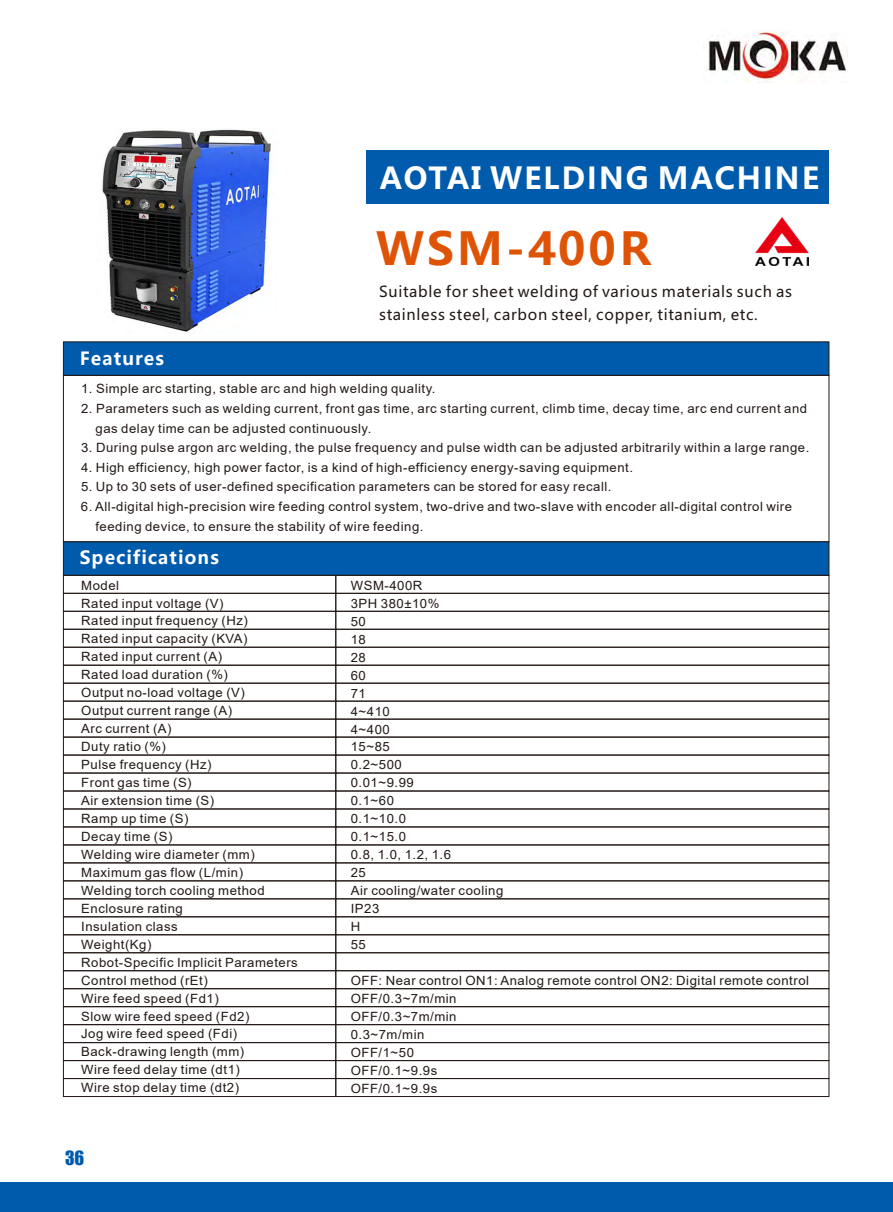
<style>
.page{position:relative;width:893px;height:1212px;background:#fff}
.page>*{position:absolute;margin:0;border:0;box-sizing:border-box;transform-origin:0 0}
.t1{font:700 45px "Microsoft Ya Hei";letter-spacing:.06em;color:#de5306}
.t2{font:700 30px "Microsoft Ya Hei";letter-spacing:.06em;color:#fff}
.t3{font:700 18px "Microsoft Ya Hei";letter-spacing:.06em;color:#fff}
.t4{font:18px "Impact";color:#005bac}
.t5{font:15px/23px "Microsoft Ya Hei";letter-spacing:.045em;color:#231916}
.t6{font:12.75px/18px "Arial";letter-spacing:.04em;color:#231916}
.s1{font-style:inherit}
</style>
<div class="page">
<img style="left:102px;top:128px;width:169px;height:206px">
<div style="left:63px;top:341px;width:766px;height:35px;background:#005bac"></div>
<div style="left:63px;top:375px;width:766px;height:167px;border:1px solid #231916"></div>
<div style="left:63px;top:541px;width:766px;height:35px;background:#005bac;border:1px solid #231916"></div>
<div style="left:63px;top:575px;width:273px;height:19px;border:1px solid #231916"></div>
<div style="left:63px;top:593px;width:273px;height:19px;border:1px solid #231916"></div>
<div style="left:63px;top:611px;width:273px;height:19px;border:1px solid #231916"></div>
<div style="left:63px;top:629px;width:273px;height:19px;border:1px solid #231916"></div>
<div style="left:63px;top:647px;width:273px;height:19px;border:1px solid #231916"></div>
<div style="left:63px;top:665px;width:273px;height:19px;border:1px solid #231916"></div>
<div style="left:63px;top:683px;width:273px;height:18px;border:1px solid #231916"></div>
<div style="left:63px;top:701px;width:273px;height:18px;border:1px solid #231916"></div>
<div style="left:63px;top:719px;width:273px;height:18px;border:1px solid #231916"></div>
<div style="left:63px;top:737px;width:273px;height:18px;border:1px solid #231916"></div>
<div style="left:63px;top:755px;width:273px;height:18px;border:1px solid #231916"></div>
<div style="left:63px;top:772px;width:273px;height:19px;border:1px solid #231916"></div>
<div style="left:63px;top:790px;width:273px;height:19px;border:1px solid #231916"></div>
<div style="left:63px;top:808px;width:273px;height:19px;border:1px solid #231916"></div>
<div style="left:63px;top:862px;width:273px;height:19px;border:1px solid #231916"></div>
<div style="left:63px;top:916px;width:273px;height:19px;border:1px solid #231916"></div>
<div style="left:63px;top:826px;width:273px;height:19px;border:1px solid #231916"></div>
<div style="left:63px;top:880px;width:273px;height:19px;border:1px solid #231916"></div>
<div style="left:63px;top:934px;width:273px;height:19px;border:1px solid #231916"></div>
<div style="left:63px;top:952px;width:273px;height:19px;border:1px solid #231916"></div>
<div style="left:63px;top:970px;width:273px;height:19px;border:1px solid #231916"></div>
<div style="left:63px;top:988px;width:273px;height:19px;border:1px solid #231916"></div>
<div style="left:63px;top:1006px;width:273px;height:19px;border:1px solid #231916"></div>
<div style="left:63px;top:1024px;width:273px;height:19px;border:1px solid #231916"></div>
<div style="left:63px;top:1042px;width:273px;height:19px;border:1px solid #231916"></div>
<div style="left:63px;top:1060px;width:273px;height:19px;border:1px solid #231916"></div>
<div style="left:63px;top:1078px;width:273px;height:19px;border:1px solid #231916"></div>
<div style="left:335px;top:575px;width:494px;height:19px;border:1px solid #231916"></div>
<div style="left:335px;top:593px;width:494px;height:19px;border:1px solid #231916"></div>
<div style="left:335px;top:611px;width:494px;height:19px;border:1px solid #231916"></div>
<div style="left:335px;top:629px;width:494px;height:19px;border:1px solid #231916"></div>
<div style="left:335px;top:647px;width:494px;height:19px;border:1px solid #231916"></div>
<div style="left:335px;top:665px;width:494px;height:19px;border:1px solid #231916"></div>
<div style="left:335px;top:683px;width:494px;height:18px;border:1px solid #231916"></div>
<div style="left:335px;top:701px;width:494px;height:18px;border:1px solid #231916"></div>
<div style="left:335px;top:719px;width:494px;height:18px;border:1px solid #231916"></div>
<div style="left:335px;top:737px;width:494px;height:18px;border:1px solid #231916"></div>
<div style="left:335px;top:755px;width:494px;height:18px;border:1px solid #231916"></div>
<div style="left:335px;top:772px;width:494px;height:19px;border:1px solid #231916"></div>
<div style="left:335px;top:790px;width:494px;height:19px;border:1px solid #231916"></div>
<div style="left:335px;top:808px;width:494px;height:19px;border:1px solid #231916"></div>
<div style="left:335px;top:862px;width:494px;height:19px;border:1px solid #231916"></div>
<div style="left:335px;top:916px;width:494px;height:19px;border:1px solid #231916"></div>
<div style="left:335px;top:826px;width:494px;height:19px;border:1px solid #231916"></div>
<div style="left:335px;top:880px;width:494px;height:19px;border:1px solid #231916"></div>
<div style="left:335px;top:934px;width:494px;height:19px;border:1px solid #231916"></div>
<div style="left:335px;top:952px;width:494px;height:19px;border:1px solid #231916"></div>
<div style="left:335px;top:970px;width:494px;height:19px;border:1px solid #231916"></div>
<div style="left:335px;top:988px;width:494px;height:19px;border:1px solid #231916"></div>
<div style="left:335px;top:1006px;width:494px;height:19px;border:1px solid #231916"></div>
<div style="left:335px;top:1024px;width:494px;height:19px;border:1px solid #231916"></div>
<div style="left:335px;top:1042px;width:494px;height:19px;border:1px solid #231916"></div>
<div style="left:335px;top:1060px;width:494px;height:19px;border:1px solid #231916"></div>
<div style="left:335px;top:1078px;width:494px;height:19px;border:1px solid #231916"></div>
<div style="left:367px;top:151px;width:462px;height:53px;background:#005bac"></div>
<img style="left:755px;top:218px;width:53px;height:48px">
<img style="left:703px;top:30px;width:145px;height:53px">
<div style="left:0;top:1182px;width:893px;height:30px;background:#005bac"></div>
<h2 class="t2" style="left:380px;top:157px;width:441px">AOTA<span class="s1">I W</span>ELDIN<span class="s1">G M</span>ACHINE</h2>
<h1 class="t1" style="left:376px;top:217px;width:276px">WSM-400R</h1>
<p class="t5" style="left:379px;top:281px;width:415px">Suitable for sheet welding of various materials such as stainless steel, carbon steel, copper, titanium, etc.</p>
<h3 class="t3" style="left:80px;top:346px;width:86px">Features</h3>
<p class="t6" style="left:81px;top:380px;width:356px">1. Simple arc starting, stable arc and high welding quality.</p>
<p class="t6" style="left:95px;top:398px;width:713px;line-height:19.6px;text-indent:-14px">2. Parameters such as welding current, front gas time, arc starting current, climb time, decay time, arc end current and gas delay time can be adjusted continuously.</p>
<p class="t6" style="left:81px;top:438px;width:730px">3. During pulse argon arc welding, the pulse frequency and pulse width can be adjusted arbitrarily within a large range.</p>
<p class="t6" style="left:81px;top:458px;width:553px">4. High efficiency, high power factor, is a kind of high-efficiency energy-saving equipment.</p>
<p class="t6" style="left:81px;top:478px;width:532px">5. Up to 30 sets of user-defined specification parameters can be stored for easy recall.</p>
<p class="t6" style="left:95px;top:496px;width:698px;line-height:19.6px;text-indent:-14px">6. All-digital high-precision wire feeding control system, two-drive and two-slave with encoder all-digital control wire feeding device, to ensure the stability of wire feeding.</p>
<h3 class="t3" style="left:80px;top:545px;width:141px">Specifications</h3>
<p class="t6" style="left:81px;top:576px;width:218px">Model<br>Rated input voltage (V)<br>Rated input frequency (Hz)<br>Rated input capacity (KVA)<br>Rated input current (A)<br>Rated load duration (%)<br>Output no-load voltage (V)<br>Output current range (A)<br>Arc current (A)<br>Duty ratio (%)<br>Pulse frequency (Hz)<br>Front gas time (S)<br>Air extension time (S)<br>Ramp up time (S)<br>Decay time (S)<br>Welding wire diameter (mm)<br>Maximum gas flow (L/min)<br>Welding torch cooling method<br>Enclosure rating<br>Insulation class<br>Weight(Kg)<br>Robot-Specific Implicit Parameters<br>Control method (rEt)<br>Wire feed speed (Fd1)<br>Slow wire feed speed (Fd2)<br>Jog wire feed speed (Fdi)<br>Back-drawing length (mm)<br>Wire feed delay time (dt1)<br>Wire stop delay time (dt2)</p>
<h3 class="t4" style="left:65px;top:1144px;width:21px">36</h3>
<p class="t6" style="left:351px;top:576px;width:154px">WSM-400R<br>3PH 380±10%<br>50<br>18<br>28<br>60<br>71<br>4~410<br>4~400<br>15~85<br>0.2~500<br>0.01~9.99<br>0.1~60<br>0.1~10.0<br>0.1~15.0<br>0.8, 1.0, 1.2, 1.6<br>25<br>Air cooling/water cooling<br>IP23<br>H<br>55</p>
<p class="t6" style="left:351px;top:971px;width:460px">OFF: Near control ON1: Analog remote control ON2: Digital remote control<br>OFF/0.3~7m/min<br>OFF/0.3~7m/min<br>0.3~7m/min<br>OFF/1~50<br>OFF/0.1~9.9s<br>OFF/0.1~9.9s</p>
</div>
